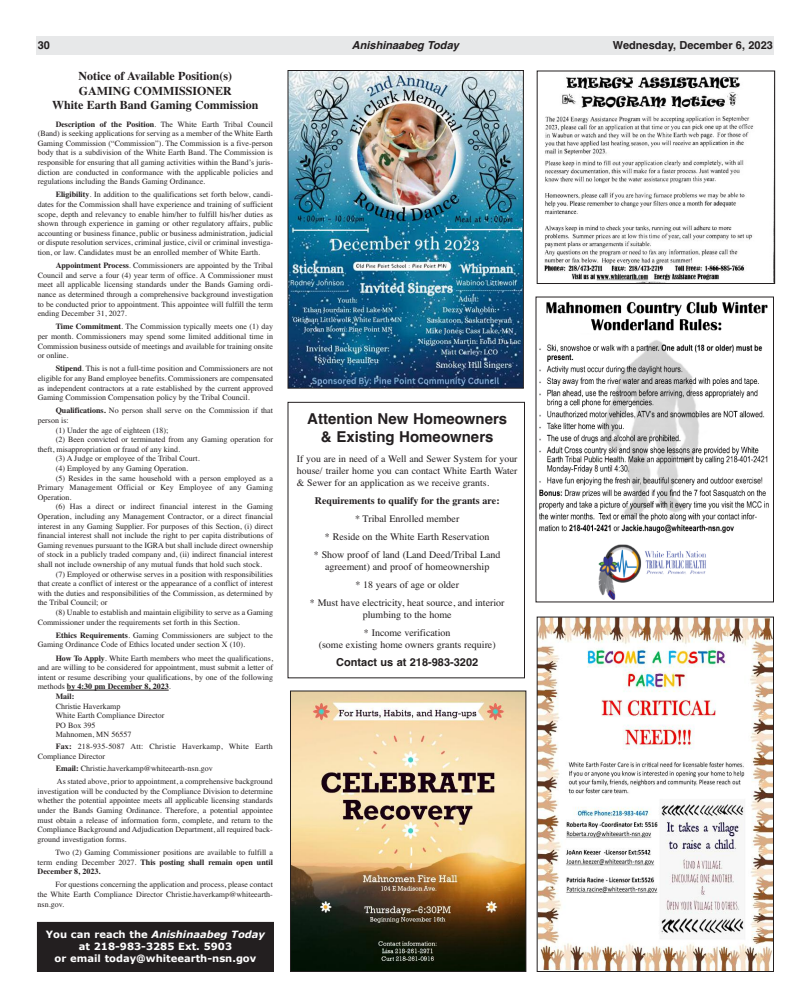
<style>
.page{position:relative;width:810px;height:1008px;background:#fff}
.page>*{position:absolute;margin:0;border:0;box-sizing:border-box;transform-origin:0 0}
.t1{font:700 15px/18px "Helvetica";color:#231f20;text-align:center}
.t2{font:700 12px/14.4px "Times";color:#231f20;text-align:center}
.t3{font:700 11px "Helvetica";color:#231f20}
.t4{font:italic 700 11px "Helvetica";color:#231f20}
.t5{font:10px/18px "Times";color:#231f20;text-align:center}
.t6{font:700 10px/12px "Verdana";color:#fff;text-align:center}
.t7{font:700 10px "Times";color:#231f20}
.t8{font:9.8px/11.8px "Times";color:#231f20;text-align:justify}
.t9{font:8px/9.6px "Times";color:#231f20;text-align:justify}
.t10{font:8px/9.6px "Times";letter-spacing:.02em;color:#231f20}
.t11{font:700 8px "Times";color:#231f20}
.s1{font-weight:700}
.s2{font-weight:400}
.s3{font-style:italic}
</style>
<div class="page">
<div style="left:38px;top:923px;width:235px;height:48px;background:#231f20"></div>
<div style="left:37px;top:922px;width:237px;height:50px;border:1px solid #231f20"></div>
<div style="left:37px;top:36px;width:737px;height:19px;background:#e7e8e9"></div>
<img style="left:539px;top:619px;width:233px;height:351px">
<div style="left:537px;top:617px;width:237px;height:355px;border:1px solid #231f20"></div>
<div style="left:288px;top:402px;width:237px;height:276px;border:1px solid #231f20"></div>
<hr style="left:67px;top:690px;width:102px;height:1px;background:#231f20">
<img style="left:292px;top:692px;width:232px;height:278px">
<div style="left:290px;top:690px;width:236px;height:282px;border:1px solid #231f20"></div>
<img style="left:290px;top:72px;width:232px;height:315px">
<div style="left:288px;top:70px;width:236px;height:319px;border:1px solid #231f20"></div>
<img style="left:544px;top:76px;width:210px;height:206px">
<div style="left:537px;top:70px;width:238px;height:214px;border:1px solid #231f20"></div>
<img style="left:539px;top:301px;width:230px;height:299px">
<h3 class="t3" style="left:38px;top:38px;width:14px">30</h3>
<h3 class="t4" style="left:352px;top:38px;width:109px">Anishinaabeg Today</h3>
<h3 class="t3" style="left:613px;top:38px;width:162px">Wednesday, December 6, 2023</h3>
<h2 class="t2" style="left:52px;top:69px;width:208px">Notice of Available Position(s)<br>GAMING COMMISSIONER<br>White Earth Band Gaming Commission</h2>
<p class="t9" style="left:38px;top:119px;width:237px;text-indent:18px"><span class="s1">Description of the Position</span>. The White Earth Tribal Council (Band) is seeking applications for serving as a member of the White Earth Gaming Commission (“Commission”). The Commission is a five-person body that is a subdivision of the White Earth Band. The Commission is responsible for ensuring that all gaming activities within the Band’s juris&shy;diction are conducted in conformance with the applicable policies and regulations including the Bands Gaming Ordinance.</p>
<p class="t9" style="left:38px;top:190px;width:237px;text-indent:18px"><span class="s1">Eligibility</span>. In addition to the qualifications set forth below, candi&shy;dates for the Commission shall have experience and training of sufficient scope, depth and relevancy to enable him/her to fulfill his/her duties as shown through experience in gaming or other regulatory affairs, public accounting or business finance, public or business administration, judicial or dispute resolution services, criminal justice, civil or criminal investiga&shy;tion, or law. Candidates must be an enrolled member of White Earth.</p>
<p class="t9" style="left:38px;top:261px;width:237px;text-indent:18px"><span class="s1">Appointment Process</span>. Commissioners are appointed by the Tribal Council and serve a four (4) year term of office. A Commissioner must meet all applicable licensing standards under the Bands Gaming ordi&shy;nance as determined through a comprehensive background investigation to be conducted prior to appointment. This appointee will fulfill the term ending December 31, 2027.</p>
<p class="t9" style="left:38px;top:322px;width:237px;text-indent:18px"><span class="s1">Time Commitment</span>. The Commission typically meets one (1) day per month. Commissioners may spend some limited additional time in Commission business outside of meetings and available for training onsite or online.</p>
<p class="t9" style="left:38px;top:364px;width:237px;text-indent:18px"><span class="s1">Stipend</span>. This is not a full-time position and Commissioners are not eligible for any Band employee benefits. Commissioners are compensated as independent contractors at a rate established by the current approved Gaming Commission Compensation policy by the Tribal Council.</p>
<p class="t9" style="left:56px;top:406px;width:219px"><span class="s1">Qualifications.</span> No person shall serve on the Commission if that</p>
<p class="t9" style="left:38px;top:416px;width:33px">person is:</p>
<p class="t9" style="left:56px;top:425px;width:114px">(1) Under the age of eighteen (18);</p>
<p class="t9" style="left:56px;top:435px;width:219px">(2) Been convicted or terminated from any Gaming operation for</p>
<p class="t9" style="left:38px;top:444px;width:144px">theft, misappropriation or fraud of any kind.</p>
<p class="t9" style="left:56px;top:454px;width:146px">(3) A Judge or employee of the Tribal Court.</p>
<p class="t9" style="left:56px;top:464px;width:134px">(4) Employed by any Gaming Operation.</p>
<p class="t9" style="left:56px;top:473px;width:219px">(5) Resides in the same household with a person employed as a</p>
<p class="t9" style="left:38px;top:483px;width:237px">Primary Management Official or Key Employee of any Gaming</p>
<p class="t9" style="left:38px;top:492px;width:35px">Operation.</p>
<p class="t9" style="left:56px;top:502px;width:219px">(6) Has a direct or indirect financial interest in the Gaming</p>
<p class="t9" style="left:38px;top:512px;width:237px">Operation, including any Management Contractor, or a direct financial</p>
<p class="t9" style="left:38px;top:521px;width:237px">interest in any Gaming Supplier. For purposes of this Section, (i) direct</p>
<p class="t9" style="left:38px;top:531px;width:237px">financial interest shall not include the right to per capita distributions of</p>
<p class="t9" style="left:38px;top:540px;width:237px">Gaming revenues pursuant to the IGRA but shall include direct ownership</p>
<p class="t9" style="left:38px;top:550px;width:237px">of stock in a publicly traded company and, (ii) indirect financial interest</p>
<p class="t9" style="left:38px;top:560px;width:226px">shall not include ownership of any mutual funds that hold such stock.</p>
<p class="t9" style="left:56px;top:569px;width:219px">(7) Employed or otherwise serves in a position with responsibilities</p>
<p class="t9" style="left:38px;top:579px;width:237px">that create a conflict of interest or the appearance of a conflict of interest</p>
<p class="t9" style="left:38px;top:588px;width:237px">with the duties and responsibilities of the Commission, as determined by</p>
<p class="t9" style="left:38px;top:598px;width:71px">the Tribal Council; or</p>
<p class="t9" style="left:56px;top:608px;width:219px">(8) Unable to establish and maintain eligibility to serve as a Gaming</p>
<p class="t9" style="left:38px;top:617px;width:204px">Commissioner under the requirements set forth in this Section.</p>
<p class="t9" style="left:38px;top:630px;width:237px;text-indent:18px"><span class="s1">Ethics Requirements</span>. Gaming Commissioners are subject to the<br>Gaming Ordinance Code of Ethics located under section X (10).</p>
<p class="t9" style="left:56px;top:653px;width:219px"><span class="s1">How To Apply</span>. White Earth members who meet the qualifications,</p>
<p class="t9" style="left:38px;top:663px;width:237px">and are willing to be considered for appointment, must submit a letter of</p>
<p class="t9" style="left:38px;top:672px;width:237px">intent or resume describing your qualifications, by one of the following</p>
<p class="t11" style="left:38px;top:682px;width:135px"><span class="s2">methods</span> by 4:30 pm December 8, 2023<span class="s2">.</span></p>
<p class="t11" style="left:56px;top:692px;width:20px">Mail:</p>
<p class="t9" style="left:56px;top:701px;width:110px;text-align:left">Christie Haverkamp<br>White Earth Compliance Director<br>PO Box 395<br>Mahnomen, MN 56557</p>
<p class="t10" style="left:38px;top:742px;width:237px;text-indent:18px"><span class="s1">Fax:</span> 218-935-5087 Att: Christie Haverkamp, White Earth<br>Compliance Director</p>
<p class="t9" style="left:56px;top:762px;width:219px;line-height:13.2px"><span class="s1">Email:</span> Christie.haverkamp@whiteearth-nsn.gov<br>As stated above, prior to appointment, a comprehensive background</p>
<p class="t9" style="left:38px;top:786px;width:237px">investigation will be conducted by the Compliance Division to determine whether the potential appointee meets all applicable licensing standards under the Bands Gaming Ordinance. Therefore, a potential appointee must obtain a release of information form, complete, and return to the Compliance Background and Adjudication Department, all required back&shy;ground investigation forms.</p>
<p class="t9" style="left:38px;top:848px;width:237px;text-indent:18px">Two (2) Gaming Commissioner positions are available to fulfill a term ending December 2027. <span class="s1">This posting shall remain open until December 8, 2023.</span></p>
<p class="t9" style="left:38px;top:880px;width:237px;text-indent:18px">For questions concerning the application and process, please contact the White Earth Compliance Director Christie.haverkamp@whiteearth&shy;nsn.gov.</p>
<p class="t6" style="left:46px;top:928px;width:221px">You can reach the <span class="s3">Anishinaabeg Today </span>at 218-983-3285 Ext. 5903<br>or email today@whiteearth-nsn.gov</p>
<h1 class="t1" style="left:307px;top:410px;width:202px">Attention New Homeowners &amp; Existing Homeowners</h1>
<p class="t8" style="left:297px;top:453px;width:222px">If you are in need of a Well and Sewer System for your house/ trailer home you can contact White Earth Water &amp; Sewer for an application as we receive grants.</p>
<p class="t7" style="left:315px;top:494px;width:186px">Requirements to qualify for the grants are:</p>
<p class="t5" style="left:314px;top:509px;width:188px">* Tribal Enrolled member<br>* Reside on the White Earth Reservation<br>* Show proof of land (Land Deed/Tribal Land</p>
<p class="t5" style="left:310px;top:557px;width:196px">agreement) and proof of homeownership<br>* 18 years of age or older<br>* Must have electricity, heat source, and interior</p>
<p class="t5" style="left:363px;top:605px;width:90px;text-align:left">plumbing to the home * Income verification</p>
<p class="t5" style="left:319px;top:635px;width:179px">(some existing home owners grants require)</p>
<h3 class="t3" style="left:336px;top:656px;width:144px">Contact us at 218-983-3202</h3>
</div>
